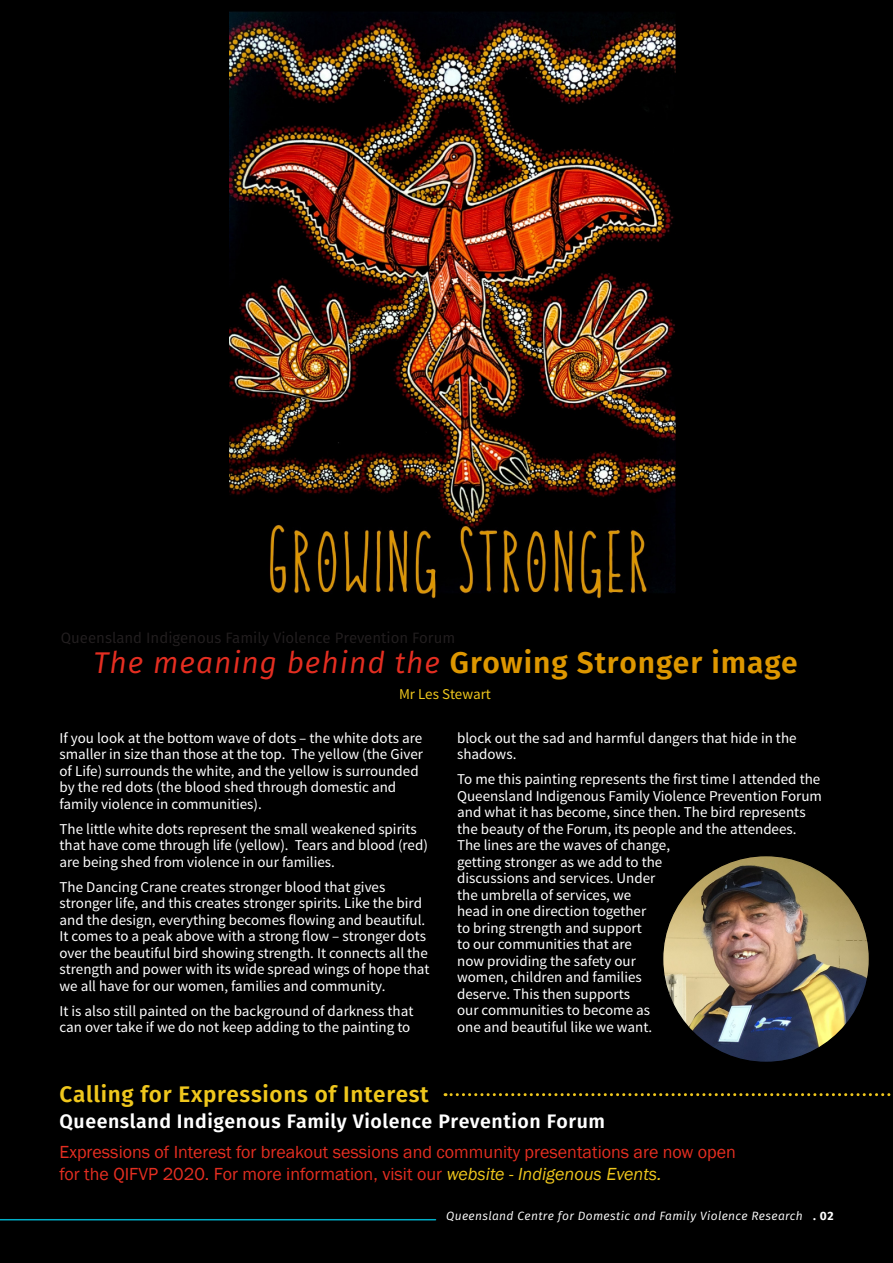
<style>
.page{position:relative;width:893px;height:1263px;background:#000}
.page>*{position:absolute;margin:0;border:0;box-sizing:border-box;transform-origin:0 0}
.t1{font:600 30px "Fira Sans";letter-spacing:.03em;color:#de9700}
.t2{font:600 22.5px "Fira Sans";letter-spacing:.03em;color:#efc71d}
.t3{font:600 19.5px "Fira Sans";letter-spacing:.03em;color:#fff}
.t4{font:18px/21.6px "Franklin Gothic";color:#e42e21}
.t5{font:15px/16.5px "Source Sans Pro";color:#fff}
.Article_Title_2{font:15px "Fira Sans";color:#231f20}
.t6{font:15px "Source Sans Pro";color:#efc71d}
.t7{font:italic 12px "Fira Sans";letter-spacing:.03em;color:#fff}
.t8{font:700 12px "Fira Sans";color:#fff}
.s1{font-weight:400;font-style:italic;color:#e42e21}
.s2{font-style:italic;color:#efc71d}
</style>
<div class="page">
<hr style="left:0;top:1219px;width:436px;height:1px;background:#00aec7">
<img style="left:230px;top:11px;width:445px;height:588px">
<img style="left:663px;top:856px;width:206px;height:206px;border-radius:103px">
<svg style="left:445px;top:1093px;width:446px;height:3px"></svg>
<p class="Article_Title_2" style="left:61px;top:627px;width:396px">Queensland Indigenous Family Violence Prevention Forum</p>
<p class="t1" style="left:93px;top:641px;width:706px"><span class="s1">The meaning behind the</span> Growing Stronger image</p>
<p class="t6" style="left:399px;top:685px;width:94px">Mr Les Stewart</p>
<p class="t5" style="left:60px;top:730px;width:365px">If you look at the bottom wave of dots – the white dots are smaller in size than those at the top. The yellow (the Giver of Life) surrounds the white, and the yellow is surrounded by the red dots (the blood shed through domestic and family violence in communities).</p>
<p class="t5" style="left:60px;top:821px;width:370px">The little white dots represent the small weakened spirits that have come through life (yellow). Tears and blood (red) are being shed from violence in our families.</p>
<p class="t5" style="left:60px;top:879px;width:372px">The Dancing Crane creates stronger blood that gives stronger life, and this creates stronger spirits. Like the bird and the design, everything becomes flowing and beautiful.<br>It comes to a peak above with a strong flow – stronger dots over the beautiful bird showing strength. It connects all the strength and power with its wide spread wings of hope that we all have for our women, families and community.</p>
<p class="t5" style="left:60px;top:1003px;width:355px">It is also still painted on the background of darkness that can over take if we do not keep adding to the painting to</p>
<p class="t5" style="left:457px;top:730px;width:341px">block out the sad and harmful dangers that hide in the shadows.</p>
<p class="t5" style="left:457px;top:771px;width:366px">To me this painting represents the first time I attended the Queensland Indigenous Family Violence Prevention Forum and what it has become, since then. The bird represents the beauty of the Forum, its people and the attendees.<br>The lines are the waves of change,<br>getting stronger as we add to the<br>discussions and services. Under<br>the umbrella of services, we<br>head in one direction together<br>to bring strength and support<br>to our communities that are<br>now providing the safety our<br>women, children and families<br>deserve. This then supports<br>our communities to become as<br>one and beautiful like we want.</p>
<p class="t2" style="left:60px;top:1079px;width:371px">Calling for Expressions of Interest</p>
<p class="t3" style="left:60px;top:1107px;width:547px">Queensland Indigenous Family Violence Prevention Forum</p>
<p class="t4" style="left:60px;top:1142px;width:678px">Expressions of Interest for breakout sessions and community presentations are now open for the QIFVP 2020. For more information, visit our <span class="s2">website - Indigenous Events.</span></p>
<p class="t7" style="left:446px;top:1208px;width:358px">Queensland Centre for Domestic and Family Violence Research</p>
<p class="t8" style="left:813px;top:1208px;width:22px">. 02</p>
</div>
